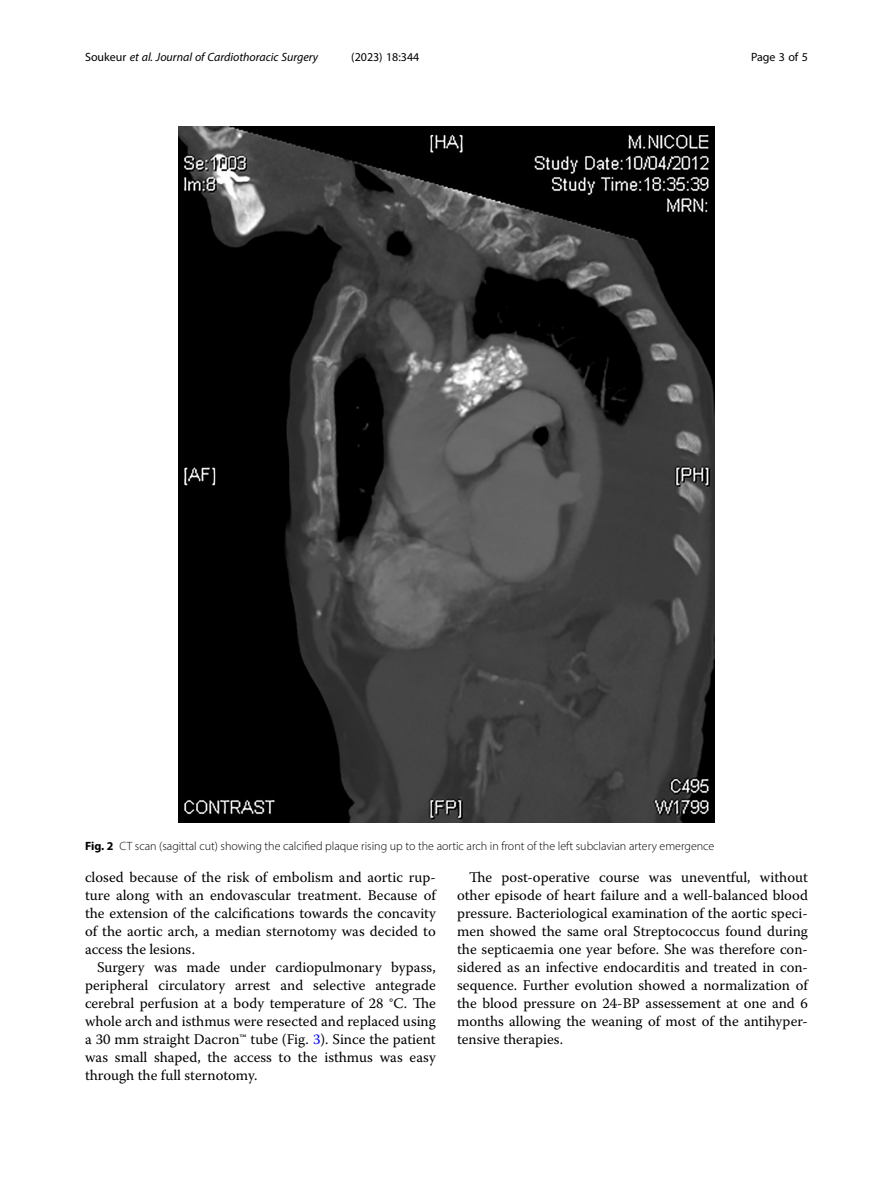
<style>
.page{position:relative;width:893px;height:1191px;background:#fff}
.page>*{position:absolute;margin:0;border:0;box-sizing:border-box;transform-origin:0 0}
.Body_Text_Indent{font:14.7px/18px "Warnock Pro";color:#000;text-align:justify}
.Figure_Caption{font:300 12px "Myriad Pro";color:#000}
.t1{font:italic 12px "Myriad Pro";color:#000}
.t2{font:12px "Myriad Pro";color:#000}
.s1{font-style:normal}
.s2{font-weight:700}
.s3{color:#00f}
</style>
<div class="page">
<img style="left:179px;top:126px;width:535px;height:697px">
<p class="t1" style="left:85px;top:50px;width:235px"><span class="s1">Soukeur</span> et al. Journal of Cardiothoracic Surgery</p>
<p class="t2" style="left:351px;top:50px;width:70px">(2023) 18:344</p>
<p class="t2" style="left:751px;top:50px;width:58px">Page 3 of 5</p>
<p class="Figure_Caption" style="left:85px;top:838px;width:631px"><span class="s2">Fig. 2</span> CT scan (sagittal cut) showing the calcified plaque rising up to the aortic arch in front of the left subclavian artery emergence</p>
<p class="Body_Text_Indent" style="left:85px;top:868px;width:352px">closed because of the risk of embolism and aortic rup&shy;ture along with an endovascular treatment. Because of the extension of the calcifications towards the concavity of the aortic arch, a median sternotomy was decided to access the lesions.</p>
<p class="Body_Text_Indent" style="left:85px;top:958px;width:352px;text-indent:12px">Surgery was made under cardiopulmonary bypass, peripheral circulatory arrest and selective antegrade cerebral perfusion at a body temperature of 28 °C. The whole arch and isthmus were resected and replaced using a 30 mm straight Dacron™ tube (Fig. <span class="s3">3</span>). Since the patient was small shaped, the access to the isthmus was easy through the full sternotomy.</p>
<p class="Body_Text_Indent" style="left:457px;top:868px;width:352px;text-indent:12px">The post-operative course was uneventful, without other episode of heart failure and a well-balanced blood pressure. Bacteriological examination of the aortic speci&shy;men showed the same oral Streptococcus found during the septicaemia one year before. She was therefore con&shy;sidered as an infective endocarditis and treated in con&shy;sequence. Further evolution showed a normalization of the blood pressure on 24-BP assessement at one and 6 months allowing the weaning of most of the antihyper&shy;tensive therapies.</p>
</div>
